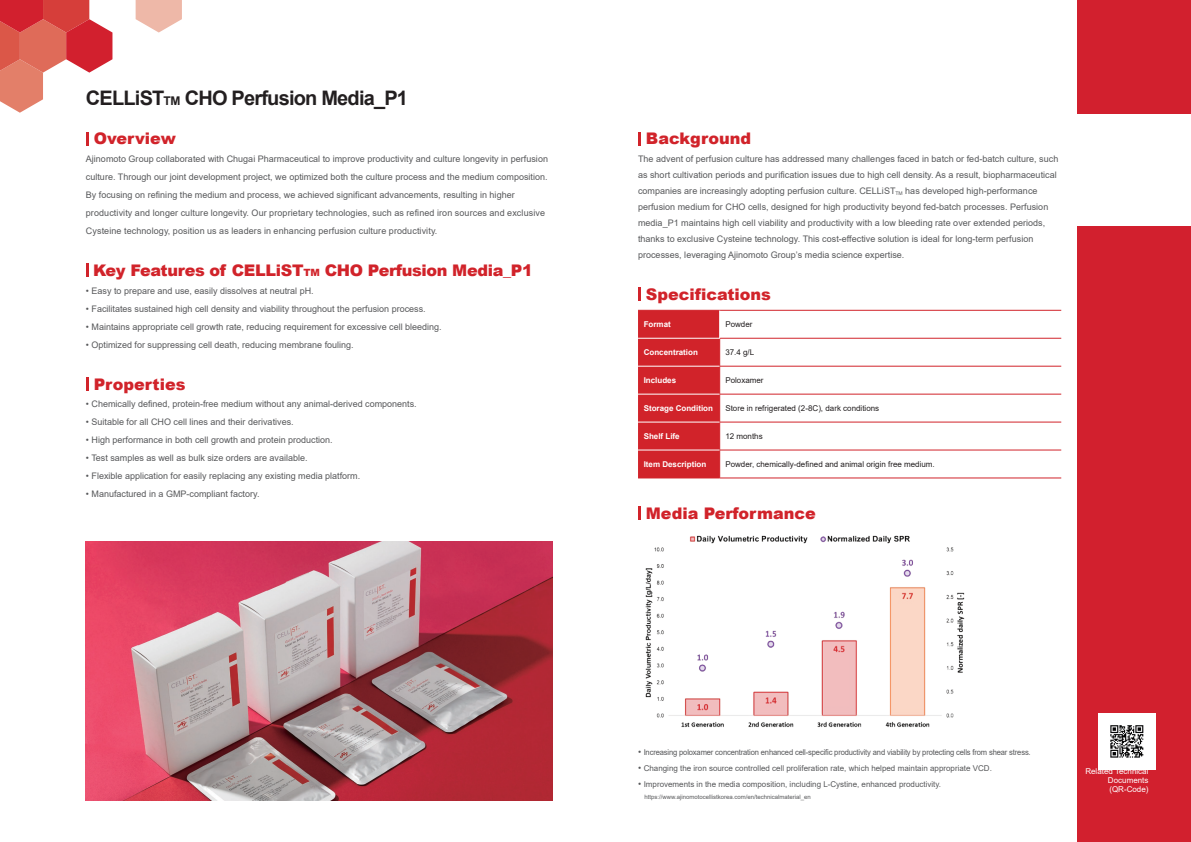
<style>
.page{position:relative;width:1191px;height:842px;background:#fff}
.page>*{position:absolute;margin:0;border:0;box-sizing:border-box;transform-origin:0 0}
.t1{font:700 20px "Arial";letter-spacing:-.04em;color:#231f20}
.t2{font:900 16px "Arial";color:#d1232a}
.t3{font:900 16px "Arial";letter-spacing:-.02em;color:#d1232a}
.t4{font:9px/16px "Arial";letter-spacing:.005em;color:#57585a}
.t5{font:8px "Arial";color:#57585a}
.t6{font:8px "Arial";color:#231f20}
.t7{font:8px "Arial";letter-spacing:-.02em;color:#57585a;scale:.95 1}
.t8{font:700 8px "Arial";color:#fff}
.t9{font:8px/9px "Arial";color:#fff;text-align:justify}
.t10{font:6px "Arial";color:#57585a}
.s1{font-size:12px}
.s2{font-size:10px}
.s3{font-size:5px}
.s4{font-size:9px}
</style>
<div class="page">
<svg style="left:136px;top:0;width:46px;height:33px"></svg>
<svg style="left:0;top:0;width:112px;height:113px"></svg>
<div style="left:1077px;top:0;width:114px;height:113px;background:#d2202e"></div>
<div style="left:1077px;top:227px;width:114px;height:615px;background:#d2202e"></div>
<svg style="left:86px;top:132px;width:2px;height:13px"></svg>
<svg style="left:638px;top:287px;width:2px;height:14px"></svg>
<svg style="left:638px;top:506px;width:2px;height:14px"></svg>
<svg style="left:86px;top:263px;width:2px;height:14px"></svg>
<svg style="left:86px;top:377px;width:2px;height:13px"></svg>
<svg style="left:638px;top:132px;width:2px;height:13px"></svg>
<hr style="left:720px;top:338px;width:341px;height:1px;background:#d1232a">
<hr style="left:719px;top:366px;width:342px;height:1px;background:#d1232a">
<hr style="left:719px;top:394px;width:342px;height:1px;background:#d1232a">
<hr style="left:719px;top:422px;width:342px;height:1px;background:#d1232a">
<hr style="left:719px;top:450px;width:342px;height:1px;background:#d1232a">
<hr style="left:719px;top:310px;width:342px;height:1px;background:#d1232a">
<div style="left:638px;top:310px;width:82px;height:168px;background:#d1232a"></div>
<hr style="left:638px;top:338px;width:82px;height:1px;background:#fff">
<hr style="left:638px;top:366px;width:81px;height:1px;background:#fff">
<hr style="left:638px;top:394px;width:81px;height:1px;background:#fff">
<hr style="left:638px;top:422px;width:81px;height:1px;background:#fff">
<hr style="left:638px;top:450px;width:81px;height:1px;background:#fff">
<hr style="left:638px;top:478px;width:81px;height:1px;background:#d1232a">
<hr style="left:719px;top:478px;width:342px;height:1px;background:#d1232a">
<img style="left:645px;top:535px;width:320px;height:192px">
<img style="left:1098px;top:713px;width:57px;height:57px">
<img style="left:86px;top:542px;width:467px;height:258px">
<h1 class="t1" style="left:86px;top:84px;width:324px">CELLiST<span class="s1">TM</span> CHO Perfusion Media_P1</h1>
<h2 class="t2" style="left:94px;top:127px;width:84px">Overview</h2>
<p class="t4" style="left:86px;top:150px;width:464px;line-height:18px">Ajinomoto Group collaborated with Chugai Pharmaceutical to improve productivity and culture longevity in perfusion culture. Through our joint development project, we optimized both the culture process and the medium composition.<br>By focusing on refining the medium and process, we achieved significant advancements, resulting in higher productivity and longer culture longevity. Our proprietary technologies, such as refined iron sources and exclusive Cysteine technology, position us as leaders in enhancing perfusion culture productivity.</p>
<h2 class="t3" style="left:93px;top:259px;width:441px">Key Features of CELLiST<span class="s2">TM</span> CHO Perfusion Media_P1</h2>
<p class="t4" style="left:86px;top:282px;width:229px">• Easy to prepare and use, easily dissolves at neutral pH.</p>
<p class="t4" style="left:86px;top:300px;width:341px">• Facilitates sustained high cell density and viability throughout the perfusion process.</p>
<p class="t4" style="left:86px;top:318px;width:357px">• Maintains appropriate cell growth rate, reducing requirement for excessive cell bleeding.</p>
<p class="t4" style="left:86px;top:336px;width:269px">• Optimized for suppressing cell death, reducing membrane fouling.</p>
<h2 class="t2" style="left:94px;top:372px;width:93px">Properties</h2>
<p class="t4" style="left:86px;top:396px;width:332px">• Chemically defined, protein-free medium without any animal-derived components.</p>
<p class="t4" style="left:86px;top:432px;width:248px">• High performance in both cell growth and protein production.</p>
<p class="t4" style="left:86px;top:450px;width:223px">• Test samples as well as bulk size orders are available.</p>
<p class="t4" style="left:86px;top:468px;width:276px">• Flexible application for easily replacing any existing media platform.</p>
<p class="t4" style="left:86px;top:486px;width:175px">• Manufactured in a GMP-compliant factory.</p>
<p class="t4" style="left:86px;top:414px;width:209px">• Suitable for all CHO cell lines and their derivatives.</p>
<h2 class="t2" style="left:646px;top:127px;width:107px">Background</h2>
<p class="t4" style="left:638px;top:151px;width:422px">The advent of perfusion culture has addressed many challenges faced in batch or fed-batch culture, such as short cultivation periods and purification issues due to high cell density. As a result, biopharmaceutical companies are increasingly adopting perfusion culture. CELLiST<span class="s3">TM</span> has developed high-performance perfusion medium for CHO cells, designed for high productivity beyond fed-batch processes. Perfusion media_P1 maintains high cell viability and productivity with a low bleeding rate over extended periods, thanks to exclusive Cysteine technology. This cost-effective solution is ideal for long-term perfusion processes, leveraging Ajinomoto Group’s media science expertise.</p>
<h2 class="t2" style="left:646px;top:283px;width:127px">Specifications</h2>
<p class="t8" style="left:643px;top:319px;width:29px">Format</p>
<p class="t6" style="left:725px;top:319px;width:29px">Powder</p>
<p class="t8" style="left:643px;top:347px;width:56px">Concentration</p>
<p class="t6" style="left:725px;top:347px;width:30px">37.4 g/L</p>
<p class="t8" style="left:643px;top:375px;width:34px">Includes</p>
<p class="t6" style="left:725px;top:375px;width:40px">Poloxamer</p>
<p class="t8" style="left:643px;top:402px;width:71px">Storage Condition</p>
<p class="t6" style="left:725px;top:403px;width:155px">Store in refrigerated (2-8C), dark conditions</p>
<p class="t8" style="left:643px;top:430px;width:38px">Shelf Life</p>
<p class="t6" style="left:725px;top:431px;width:39px">12 months</p>
<p class="t8" style="left:643px;top:458px;width:64px">Item Description</p>
<p class="t6" style="left:725px;top:458px;width:211px">Powder, chemically-defined and animal origin free medium.</p>
<h2 class="t2" style="left:646px;top:502px;width:171px">Media Performance</h2>
<p class="t7" style="left:643px;top:747px;width:409px">Increasing poloxamer concentration enhanced cell-specific productivity and viability by protecting cells from shear stress.</p>
<p class="t5" style="left:638px;top:778px;width:304px"><span class="s4">•</span> Improvements in the media composition, including L-Cystine, enhanced productivity.</p>
<p class="t10" style="left:644px;top:792px;width:168px">https://www.ajinomotocellistkorea.com/en/technicalmaterial_en</p>
<p class="t4" style="left:638px;top:744px;width:5px">•</p>
<p class="t5" style="left:638px;top:762px;width:355px"><span class="s4">•</span> Changing the iron source controlled cell proliferation rate, which helped maintain appropriate VCD.</p>
<p class="t9" style="left:1108px;top:766px;width:42px;text-indent:-23px">Related Technical Documents (QR-Code)</p>
</div>
